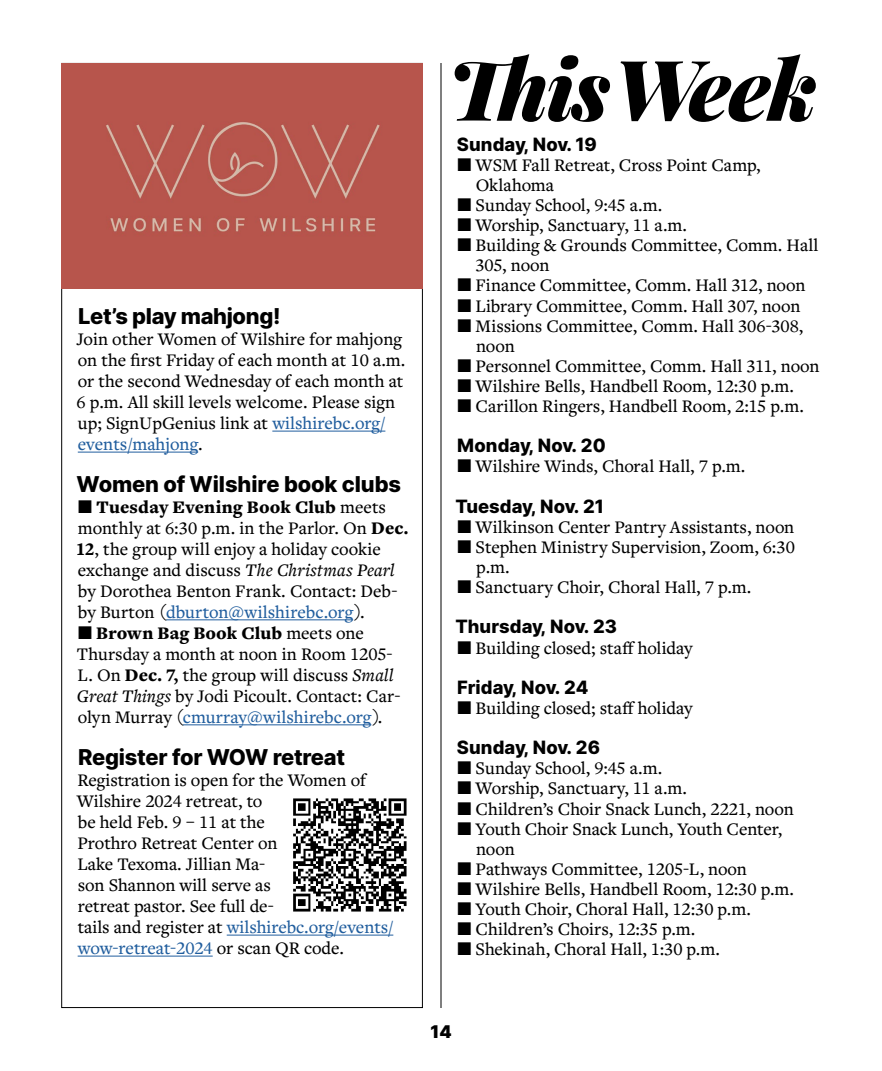
<style>
.page{position:relative;width:882px;height:1071px;background:#fff}
.page>*{position:absolute;margin:0;border:0;box-sizing:border-box;transform-origin:0 0}
.t1{font:italic 900 83.83px "Playfair Display";letter-spacing:-.025em;color:#000}
.t2{font:800 21.88px "Inter";letter-spacing:-.01em;color:#000}
.t3{font:500 18.38px/21px "Freight Text Pro";letter-spacing:-.005em;color:#000}
.t4{font:800 18.38px "Inter";letter-spacing:.005em;color:#000}
.t5{font:900 17.5px "Inter";color:#000}
.s1{color:#215e9e}
.s2{font-weight:900}
.s3{font-style:italic}
</style>
<div class="page">
<hr style="left:441px;top:63px;width:1px;height:945px;background:#000">
<div style="left:61px;top:63px;width:362px;height:226px;background:#b7554c"></div>
<hr style="left:272px;top:431px;width:113px;height:1px;background:#215e9e">
<hr style="left:78px;top:452px;width:120px;height:1px;background:#215e9e">
<hr style="left:166px;top:620px;width:187px;height:1px;background:#215e9e">
<hr style="left:183px;top:725px;width:188px;height:1px;background:#215e9e">
<hr style="left:227px;top:935px;width:166px;height:1px;background:#215e9e">
<hr style="left:78px;top:956px;width:135px;height:1px;background:#215e9e">
<img style="left:293px;top:798px;width:114px;height:114px">
<p class="t2" style="left:78px;top:299px;width:204px">Let’s play mahjong!</p>
<p class="t3" style="left:76px;top:328px;width:331px">Join other Women of Wilshire for mahjong on the first Friday of each month at 10 a.m. or the second Wednesday of each month at 6 p.m. All skill levels welcome. Please sign up; SignUpGenius link at <span class="s1">wilshirebc.org/ events/mahjong</span>.</p>
<p class="t2" style="left:76px;top:467px;width:326px">Women of Wilshire book clubs</p>
<p class="t3" style="left:76px;top:496px;width:334px">■ <span class="s2">Tuesday Evening Book Club</span> meets monthly at 6:30 p.m. in the Parlor. On <span class="s2">Dec.<br>12</span>, the group will enjoy a holiday cookie exchange and discuss <span class="s3">The Christmas Pearl </span>by Dorothea Benton Frank. Contact: Deb&shy;by Burton (<span class="s1">dburton@wilshirebc.org</span>).</p>
<p class="t3" style="left:77px;top:622px;width:325px">■ <span class="s2">Brown Bag Book Club</span> meets one Thursday a month at noon in Room 1205- L. On <span class="s2">Dec. 7,</span> the group will discuss <span class="s3">Small Great Things</span> by Jodi Picoult. Contact: Car&shy;olyn Murray (<span class="s1">cmurray@wilshirebc.org</span>).</p>
<p class="t2" style="left:78px;top:740px;width:269px">Register for WOW retreat</p>
<p class="t3" style="left:77px;top:769px;width:318px">Registration is open for the Women of<br>Wilshire 2024 retreat, to<br>be held Feb. 9 – 11 at the<br>Prothro Retreat Center on<br>Lake Texoma. Jillian Ma-<br>son Shannon will serve as<br>retreat pastor. See full de-<br>tails and register at <span class="s1">wilshirebc.org/events/ wow-retreat-2024</span> or scan QR code.</p>
<h1 class="t1" style="left:448px;top:20px;width:370px">This Week</h1>
<p class="t4" style="left:457px;top:130px;width:142px">Sunday, Nov. 19</p>
<p class="t3" style="left:476px;top:154px;width:287px;line-height:20.1px;text-indent:-18px">■ WSM Fall Retreat, Cross Point Camp,<br>Oklahoma</p>
<p class="t3" style="left:458px;top:194px;width:206px">■ Sunday School, 9:45 a.m.</p>
<p class="t3" style="left:458px;top:214px;width:231px">■ Worship, Sanctuary, 11 a.m.</p>
<p class="t3" style="left:475px;top:235px;width:345px;line-height:20.1px;text-indent:-18px">■ Building &amp; Grounds Committee, Comm. Hall<br>305, noon</p>
<p class="t3" style="left:458px;top:274px;width:349px">■ Finance Committee, Comm. Hall 312, noon</p>
<p class="t3" style="left:458px;top:294px;width:344px">■ Library Committee, Comm. Hall 307, noon</p>
<p class="t3" style="left:476px;top:315px;width:329px;line-height:20.1px;text-indent:-18px">■ Missions Committee, Comm. Hall 306-308, noon</p>
<p class="t3" style="left:458px;top:355px;width:363px">■ Personnel Committee, Comm. Hall 311, noon</p>
<p class="t3" style="left:458px;top:375px;width:338px">■ Wilshire Bells, Handbell Room, 12:30 p.m.</p>
<p class="t3" style="left:458px;top:395px;width:348px">■ Carillon Ringers, Handbell Room, 2:15 p.m.</p>
<p class="t4" style="left:457px;top:432px;width:150px">Monday, Nov. 20</p>
<p class="t3" style="left:458px;top:455px;width:289px">■ Wilshire Winds, Choral Hall, 7 p.m.</p>
<p class="t4" style="left:455px;top:492px;width:150px">Tuesday, Nov. 21</p>
<p class="t3" style="left:458px;top:516px;width:338px">■ Wilkinson Center Pantry Assistants, noon</p>
<p class="t3" style="left:476px;top:536px;width:320px;line-height:20.1px;text-indent:-19px">■ Stephen Ministry Supervision, Zoom, 6:30 p.m.</p>
<p class="t3" style="left:458px;top:576px;width:295px">■ Sanctuary Choir, Choral Hall, 7 p.m.</p>
<p class="t4" style="left:455px;top:613px;width:163px">Thursday, Nov. 23</p>
<p class="t3" style="left:458px;top:637px;width:236px">■ Building closed; staff holiday</p>
<p class="t4" style="left:457px;top:673px;width:133px">Friday, Nov. 24</p>
<p class="t3" style="left:458px;top:697px;width:236px">■ Building closed; staff holiday</p>
<p class="t4" style="left:457px;top:734px;width:145px">Sunday, Nov. 26</p>
<p class="t3" style="left:458px;top:757px;width:206px">■ Sunday School, 9:45 a.m.</p>
<p class="t3" style="left:458px;top:777px;width:231px">■ Worship, Sanctuary, 11 a.m.</p>
<p class="t3" style="left:458px;top:797px;width:338px">■ Children’s Choir Snack Lunch, 2221, noon</p>
<p class="t3" style="left:476px;top:818px;width:308px;line-height:20.1px;text-indent:-18px">■ Youth Choir Snack Lunch, Youth Center, noon</p>
<p class="t3" style="left:458px;top:858px;width:291px">■ Pathways Committee, 1205-L, noon</p>
<p class="t3" style="left:458px;top:878px;width:338px">■ Wilshire Bells, Handbell Room, 12:30 p.m.</p>
<p class="t3" style="left:458px;top:898px;width:295px">■ Youth Choir, Choral Hall, 12:30 p.m.</p>
<p class="t3" style="left:458px;top:918px;width:239px">■ Children’s Choirs, 12:35 p.m.</p>
<p class="t3" style="left:458px;top:938px;width:264px">■ Shekinah, Choral Hall, 1:30 p.m.</p>
<p class="t5" style="left:431px;top:1018px;width:23px">14</p>
</div>
